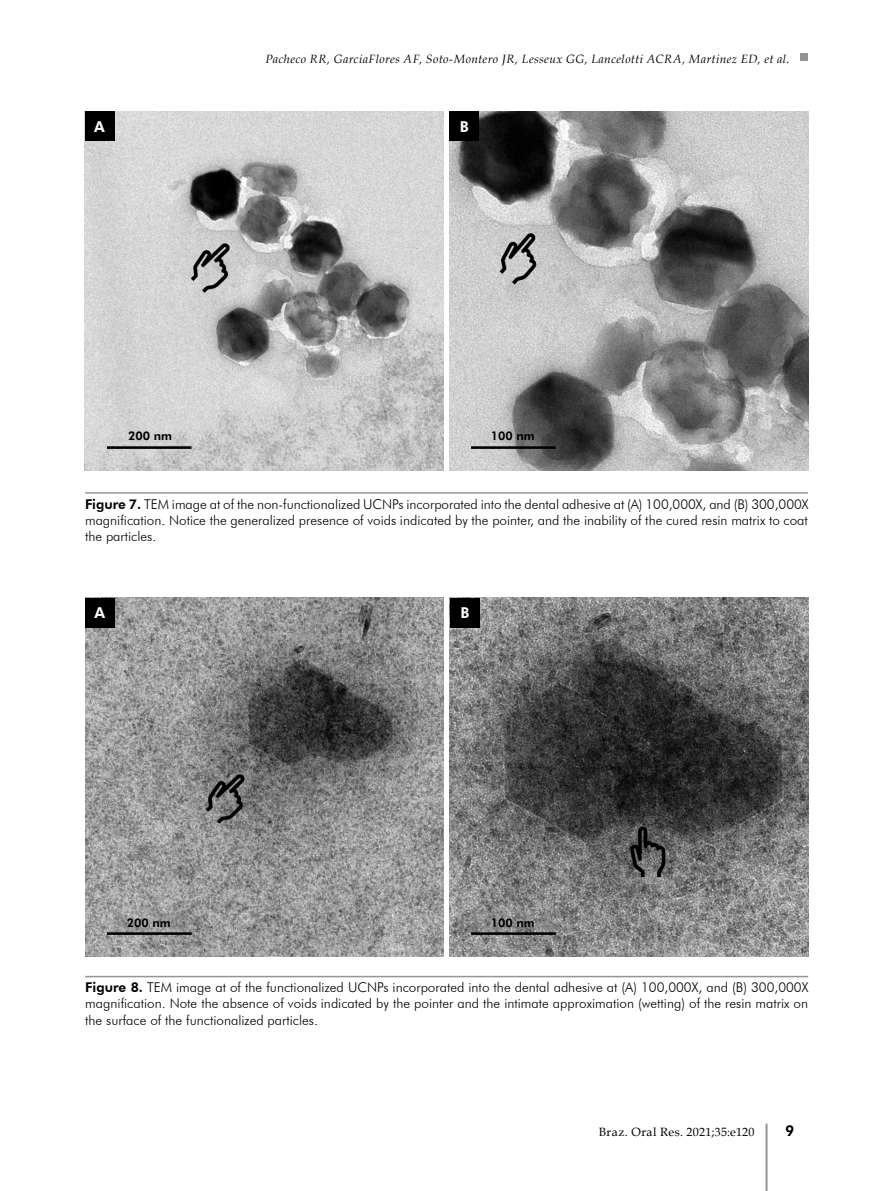
<style>
.page{position:relative;width:893px;height:1191px;background:#fff}
.page>*{position:absolute;margin:0;border:0;box-sizing:border-box;transform-origin:0 0}
.t1{font:800 15px "Futura BT";color:#fff}
.t2{font:800 15px "Futura BT";color:#000}
.t3{font:300 13.5px/16.2px "Futura BT";color:#000;text-align:justify}
.t4{font:italic 12px "Book Antiqua";letter-spacing:.035em;color:#000}
.t5{font:12px "Book Antiqua";letter-spacing:.025em;color:#000}
.t6{font:800 12px "Futura BT";color:#000}
.s1{font-weight:800}
</style>
<div class="page">
<div style="left:800px;top:53px;width:8px;height:8px;background:#939598"></div>
<img style="left:85px;top:111px;width:358px;height:359px">
<img style="left:449px;top:111px;width:359px;height:359px">
<div style="left:85px;top:111px;width:30px;height:30px;background:#000"></div>
<div style="left:449px;top:111px;width:30px;height:30px;background:#000"></div>
<hr style="left:85px;top:492px;width:723px;height:1px;background:#939598">
<img style="left:85px;top:597px;width:358px;height:359px">
<img style="left:449px;top:597px;width:359px;height:359px">
<div style="left:85px;top:597px;width:30px;height:30px;background:#000"></div>
<div style="left:450px;top:597px;width:30px;height:30px;background:#000"></div>
<hr style="left:85px;top:975px;width:723px;height:2px;background:#939598">
<hr style="left:765px;top:1123px;width:2px;height:68px;background:#939598">
<p class="t4" style="left:265px;top:51px;width:526px">Pacheco RR, GarciaFlores AF, Soto-Montero JR, Lesseux GG, Lancelotti ACRA, Martinez ED, et al.</p>
<p class="t1" style="left:94px;top:117px;width:12px">A</p>
<p class="t1" style="left:460px;top:117px;width:10px">B</p>
<p class="t6" style="left:128px;top:428px;width:46px">200 nm</p>
<p class="t6" style="left:491px;top:428px;width:46px">100 nm</p>
<p class="t3" style="left:85px;top:495px;width:725px"><span class="s1">Figure 7.</span> TEM image at of the non-functionalized UCNPs incorporated into the dental adhesive at (A) 100,000X, and (B) 300,000X magnification. Notice the generalized presence of voids indicated by the pointer, and the inability of the cured resin matrix to coat the particles.</p>
<p class="t1" style="left:95px;top:604px;width:12px">A</p>
<p class="t1" style="left:460px;top:604px;width:10px">B</p>
<p class="t6" style="left:127px;top:915px;width:46px">200 nm</p>
<p class="t6" style="left:491px;top:915px;width:46px">100 nm</p>
<p class="t3" style="left:85px;top:979px;width:724px"><span class="s1">Figure 8.</span> TEM image at of the functionalized UCNPs incorporated into the dental adhesive at (A) 100,000X, and (B) 300,000X magnification. Note the absence of voids indicated by the pointer and the intimate approximation (wetting) of the resin matrix on the surface of the functionalized particles.</p>
<p class="t5" style="left:599px;top:1123px;width:157px">Braz. Oral Res. 2021;35:e120</p>
<p class="t2" style="left:785px;top:1121px;width:11px">9</p>
</div>
